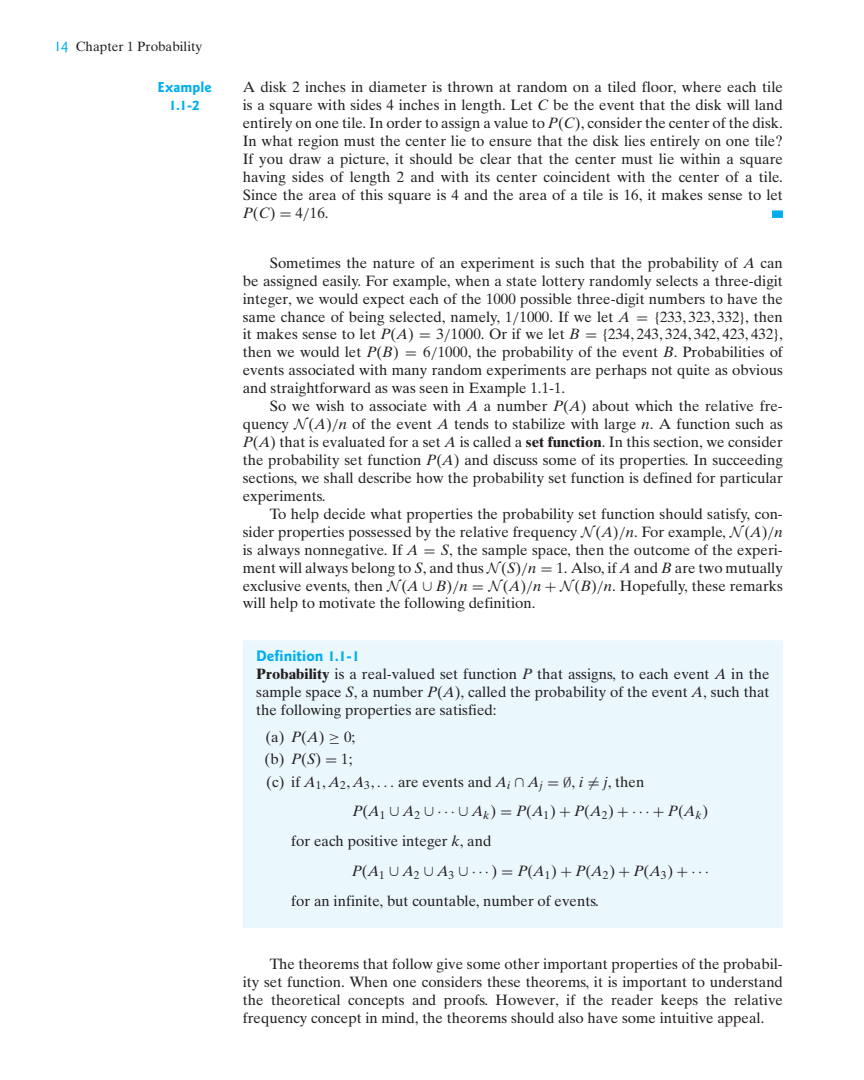
<style>
.page{position:relative;width:864px;height:1080px;background:#fff}
.page>*{position:absolute;margin:0;border:0;box-sizing:border-box;transform-origin:0 0}
.t1{font:700 15.75px "Goudy Sans";color:#00aeef}
.t2{font:15px/18px "Times Ten";color:#231f20;text-align:justify}
.t3{font:15px "MTSYN";color:#231f20}
.t4{font:700 15px/18px "Goudy Sans";color:#00aeef;text-align:center}
.t5{font:13.5px "Times Ten";color:#231f20}
.s1{font-family:"Goudy Sans";font-weight:500;font-size:15px;color:#00aeef}
.s2{font-style:italic}
.s3{font-family:"MTSYN"}
.s4{font-family:"RMTMI"}
.s5{font-family:"CMSY10"}
.s6{font-weight:700}
.s7{font-family:"Times Ten";font-style:italic}
.s8{font-family:"Times Ten"}
</style>
<div class="page">
<div style="left:772px;top:210px;width:11px;height:8px;background:#00aeef"></div>
<div style="left:243px;top:640px;width:540px;height:288px;background:#eaf7fd"></div>
<p class="t5" style="left:54px;top:39px;width:150px"><span class="s1">14</span> Chapter 1 Probability</p>
<p class="t4" style="left:158px;top:79px;width:56px">Example<br>1.1-2</p>
<p class="t2" style="left:243px;top:78px;width:542px">A disk 2 inches in diameter is thrown at random on a tiled floor, where each tile is a square with sides 4 inches in length. Let <span class="s2">C</span> be the event that the disk will land entirely on one tile. In order to assign a value to <span class="s2">P</span>(<span class="s2">C</span>), consider the center of the disk.<br>In what region must the center lie to ensure that the disk lies entirely on one tile?<br>If you draw a picture, it should be clear that the center must lie within a square having sides of length 2 and with its center coincident with the center of a tile.<br>Since the area of this square is 4 and the area of a tile is 16, it makes sense to let <span class="s2">P</span>(<span class="s2">C</span>) <span class="s3">=</span> 4<span class="s4">/</span>16.</p>
<p class="t2" style="left:270px;top:254px;width:515px">Sometimes the nature of an experiment is such that the probability of <span class="s2">A</span> can</p>
<p class="t2" style="left:243px;top:271px;width:542px">be assigned easily. For example, when a state lottery randomly selects a three-digit</p>
<p class="t2" style="left:243px;top:289px;width:542px">integer, we would expect each of the 1000 possible three-digit numbers to have the</p>
<p class="t2" style="left:243px;top:307px;width:542px">same chance of being selected, namely, 1<span class="s4">/</span>1000. If we let <span class="s2">A</span> <span class="s3">= {</span>233, 323, 332<span class="s3">}</span>, then</p>
<p class="t2" style="left:243px;top:325px;width:542px">it makes sense to let <span class="s2">P</span>(<span class="s2">A</span>) <span class="s3">=</span> 3<span class="s4">/</span>1000. Or if we let <span class="s2">B</span> <span class="s3">= {</span>234, 243, 324, 342, 423, 432<span class="s3">}</span>,</p>
<p class="t2" style="left:243px;top:343px;width:542px">then we would let <span class="s2">P</span>(<span class="s2">B</span>) <span class="s3">=</span> 6<span class="s4">/</span>1000, the probability of the event <span class="s2">B</span>. Probabilities of</p>
<p class="t2" style="left:243px;top:361px;width:542px">events associated with many random experiments are perhaps not quite as obvious</p>
<p class="t2" style="left:243px;top:379px;width:324px">and straightforward as was seen in Example 1.1-1.</p>
<p class="t2" style="left:270px;top:397px;width:515px">So we wish to associate with <span class="s2">A</span> a number <span class="s2">P</span>(<span class="s2">A</span>) about which the relative fre-</p>
<p class="t2" style="left:243px;top:415px;width:542px">quency <span class="s5">N</span> (<span class="s2">A</span>)<span class="s4">/</span><span class="s2">n</span> of the event <span class="s2">A</span> tends to stabilize with large <span class="s2">n</span>. A function such as</p>
<p class="t2" style="left:243px;top:433px;width:542px"><span class="s2">P</span>(<span class="s2">A</span>) that is evaluated for a set <span class="s2">A</span> is called a <span class="s6">set function</span>. In this section, we consider</p>
<p class="t2" style="left:243px;top:451px;width:542px">the probability set function <span class="s2">P</span>(<span class="s2">A</span>) and discuss some of its properties. In succeeding</p>
<p class="t2" style="left:243px;top:469px;width:542px">sections, we shall describe how the probability set function is defined for particular</p>
<p class="t2" style="left:243px;top:487px;width:84px">experiments.</p>
<p class="t2" style="left:270px;top:505px;width:515px">To help decide what properties the probability set function should satisfy, con-</p>
<p class="t2" style="left:243px;top:523px;width:542px">sider properties possessed by the relative frequency <span class="s5">N</span> (<span class="s2">A</span>)<span class="s4">/</span><span class="s2">n</span>. For example, <span class="s5">N</span> (<span class="s2">A</span>)<span class="s4">/</span><span class="s2">n</span></p>
<p class="t2" style="left:243px;top:540px;width:542px">is always nonnegative. If <span class="s2">A</span> <span class="s3">=</span> <span class="s2">S</span>, the sample space, then the outcome of the experi-</p>
<p class="t2" style="left:243px;top:558px;width:542px">ment will always belong to <span class="s2">S</span>, and thus <span class="s5">N</span> (<span class="s2">S</span>)<span class="s4">/</span><span class="s2">n</span> <span class="s3">=</span> 1. Also, if <span class="s2">A</span> and <span class="s2">B</span> are two mutually</p>
<p class="t2" style="left:243px;top:576px;width:542px">exclusive events, then <span class="s5">N</span> (<span class="s2">A</span> <span class="s3">∪</span> <span class="s2">B</span>)<span class="s4">/</span><span class="s2">n</span> <span class="s3">=</span> <span class="s5">N</span> (<span class="s2">A</span>)<span class="s4">/</span><span class="s2">n</span> <span class="s3">+</span> <span class="s5">N</span> (<span class="s2">B</span>)<span class="s4">/</span><span class="s2">n</span>. Hopefully, these remarks</p>
<p class="t2" style="left:243px;top:594px;width:294px">will help to motivate the following definition.</p>
<p class="t1" style="left:256px;top:650px;width:105px">Definition 1.1-1</p>
<p class="t2" style="left:256px;top:665px;width:515px"><span class="s6">Probability</span> is a real-valued set function <span class="s2">P</span> that assigns, to each event <span class="s2">A</span> in the sample space <span class="s2">S</span>, a number <span class="s2">P</span>(<span class="s2">A</span>), called the probability of the event <span class="s2">A</span>, such that the following properties are satisfied:</p>
<p class="t2" style="left:265px;top:725px;width:381px;line-height:22.4px;text-align:left">(a) <span class="s2">P</span>(<span class="s2">A</span>) <span class="s3">≥</span> 0;<br>(b) <span class="s2">P</span>(<span class="s2">S</span>) <span class="s3">=</span> 1;<br>(c) if <span class="s2">A</span><sub>1</sub>, <span class="s2">A</span><sub>2</sub>, <span class="s2">A</span><sub>3</sub>, <span class="s4">...</span> are events and <span class="s2">A</span><sub>i</sub> <span class="s3">∩</span> <span class="s2">A</span><sub>j</sub> <span class="s3">= ∅</span>, <span class="s2">i</span> <span class="s3">=</span> <span class="s2">j</span>, then</p>
<p class="t3" style="left:352px;top:802px;width:357px"><span class="s7">P</span><span class="s8">(</span><span class="s7">A</span><sub>1</sub> ∪<span class="s7">A</span><sub>2</sub> ∪···∪<span class="s7">A</span><sub>k</sub><span class="s8">)</span> = <span class="s7">P</span><span class="s8">(</span><span class="s7">A</span><sub>1</sub><span class="s8">)</span>+<span class="s7">P</span><span class="s8">(</span><span class="s7">A</span><sub>2</sub><span class="s8">)</span>+···+<span class="s7">P</span><span class="s8">(</span><span class="s7">A</span><sub>k</sub><span class="s8">)</span></p>
<p class="t2" style="left:291px;top:832px;width:202px">for each positive integer <span class="s2">k</span>, and</p>
<p class="t3" style="left:352px;top:862px;width:359px"><span class="s7">P</span><span class="s8">(</span><span class="s7">A</span><sub>1</sub> ∪<span class="s7">A</span><sub>2</sub> ∪<span class="s7">A</span><sub>3</sub> ∪···<span class="s8">)</span> = <span class="s7">P</span><span class="s8">(</span><span class="s7">A</span><sub>1</sub><span class="s8">)</span>+<span class="s7">P</span><span class="s8">(</span><span class="s7">A</span><sub>2</sub><span class="s8">)</span>+<span class="s7">P</span><span class="s8">(</span><span class="s7">A</span><sub>3</sub><span class="s8">)</span>+···</p>
<p class="t2" style="left:291px;top:892px;width:309px">for an infinite, but countable, number of events.</p>
<p class="t2" style="left:243px;top:955px;width:542px;text-indent:27px">The theorems that follow give some other important properties of the probabil&shy;ity set function. When one considers these theorems, it is important to understand the theoretical concepts and proofs. However, if the reader keeps the relative frequency concept in mind, the theorems should also have some intuitive appeal.</p>
</div>
